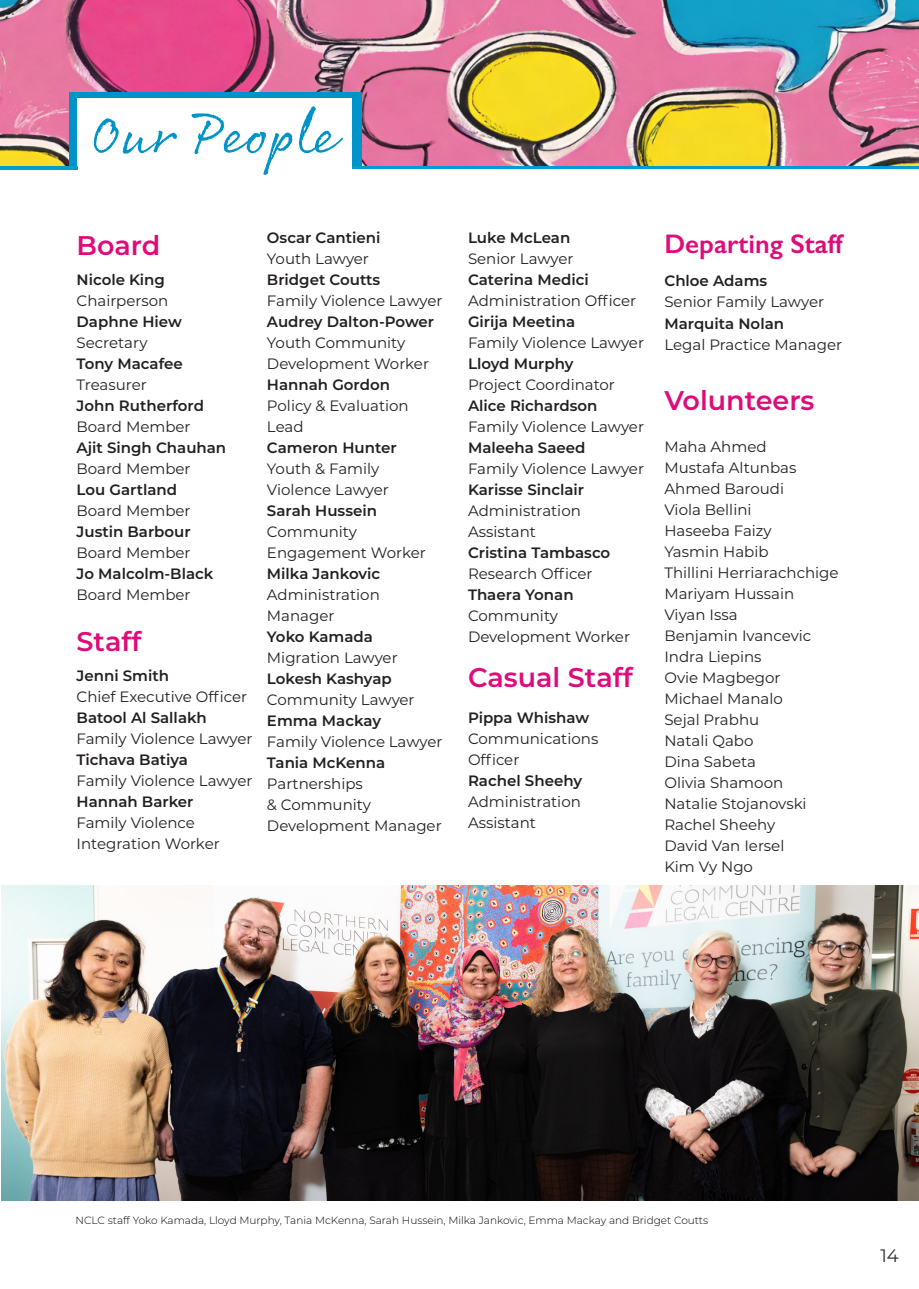
<style>
.page{position:relative;width:919px;height:1289px;background:#fff}
.page>*{position:absolute;margin:0;border:0;box-sizing:border-box;transform-origin:0 0}
.Headline_1{font:57px "Rollerscript Rough";letter-spacing:-.015em;color:#0093c9}
.Body_Text{font:600 27px "Montserrat";color:#df0b7b}
.Body_Text-2{font:600 27px "Gill Sans";color:#df0b7b}
.t1{font:18px "Montserrat";color:#312f30}
.Body_Text-3{font:15px/21px "Montserrat";color:#231f20}
.Body_Text-4{font:600 15px "Montserrat";color:#231f20}
.Body_Text-5{font:300 10.5px "Montserrat";color:#000}
</style>
<div class="page">
<img style="left:1px;top:885px;width:917px;height:315px">
<img style="left:0;top:0;width:918px;height:167px">
<div style="left:69px;top:92px;width:292px;height:76px;background:#0093c9"></div>
<div style="left:77px;top:98px;width:275px;height:86px;background:#fff"></div>
<hr style="left:352px;top:167px;width:566px;height:2px;background:#009dcf">
<hr style="left:0;top:166px;width:77px;height:4px;background:#009dcf">
<p class="Headline_1" style="left:93px;top:99px;width:252px">Our People</p>
<p class="Body_Text" style="left:77px;top:226px;width:85px">Board</p>
<p class="Body_Text-4" style="left:77px;top:269px;width:90px">Nicole King</p>
<p class="Body_Text-3" style="left:77px;top:289px;width:93px">Chairperson</p>
<p class="Body_Text-4" style="left:77px;top:311px;width:107px">Daphne Hiew</p>
<p class="Body_Text-3" style="left:77px;top:331px;width:72px">Secretary</p>
<p class="Body_Text-4" style="left:77px;top:353px;width:108px">Tony Macafee</p>
<p class="Body_Text-3" style="left:77px;top:373px;width:72px">Treasurer</p>
<p class="Body_Text-4" style="left:77px;top:395px;width:129px">John Rutherford</p>
<p class="Body_Text-3" style="left:77px;top:415px;width:115px">Board Member</p>
<p class="Body_Text-4" style="left:77px;top:437px;width:151px">Ajit Singh Chauhan</p>
<p class="Body_Text-3" style="left:77px;top:457px;width:115px">Board Member</p>
<p class="Body_Text-4" style="left:77px;top:479px;width:102px">Lou Gartland</p>
<p class="Body_Text-3" style="left:77px;top:499px;width:115px">Board Member</p>
<p class="Body_Text-4" style="left:77px;top:521px;width:116px">Justin Barbour</p>
<p class="Body_Text-3" style="left:77px;top:541px;width:115px">Board Member</p>
<p class="Body_Text-4" style="left:77px;top:563px;width:138px">Jo Malcolm-Black</p>
<p class="Body_Text-3" style="left:77px;top:583px;width:115px">Board Member</p>
<p class="Body_Text" style="left:77px;top:622px;width:66px">Staff</p>
<p class="Body_Text-4" style="left:77px;top:665px;width:94px">Jenni Smith</p>
<p class="Body_Text-3" style="left:77px;top:685px;width:172px">Chief Executive Officer</p>
<p class="Body_Text-4" style="left:77px;top:707px;width:132px">Batool Al Sallakh</p>
<p class="Body_Text-3" style="left:77px;top:727px;width:177px">Family Violence Lawyer</p>
<p class="Body_Text-4" style="left:77px;top:749px;width:113px">Tichava Batiya</p>
<p class="Body_Text-3" style="left:77px;top:769px;width:177px">Family Violence Lawyer</p>
<p class="Body_Text-4" style="left:77px;top:791px;width:118px">Hannah Barker</p>
<p class="Body_Text-3" style="left:77px;top:811px;width:120px">Family Violence</p>
<p class="Body_Text-3" style="left:77px;top:832px;width:145px">Integration Worker</p>
<p class="Body_Text-4" style="left:267px;top:227px;width:115px">Oscar Cantieni</p>
<p class="Body_Text-3" style="left:267px;top:248px;width:103px">Youth Lawyer</p>
<p class="Body_Text-4" style="left:267px;top:269px;width:115px">Bridget Coutts</p>
<p class="Body_Text-3" style="left:267px;top:290px;width:177px">Family Violence Lawyer</p>
<p class="Body_Text-4" style="left:267px;top:311px;width:169px">Audrey Dalton-Power</p>
<p class="Body_Text-3" style="left:267px;top:332px;width:163px">Youth Community<br>Development Worker</p>
<p class="Body_Text-4" style="left:267px;top:374px;width:124px">Hannah Gordon</p>
<p class="Body_Text-3" style="left:267px;top:395px;width:143px">Policy &amp; Evaluation<br>Lead</p>
<p class="Body_Text-4" style="left:267px;top:437px;width:131px">Cameron Hunter</p>
<p class="Body_Text-3" style="left:267px;top:458px;width:123px">Youth &amp; Family<br>Violence Lawyer</p>
<p class="Body_Text-4" style="left:267px;top:500px;width:111px">Sarah Hussein</p>
<p class="Body_Text-3" style="left:267px;top:521px;width:160px">Community<br>Engagement Worker</p>
<p class="Body_Text-4" style="left:267px;top:563px;width:115px">Milka Jankovic</p>
<p class="Body_Text-3" style="left:267px;top:584px;width:114px">Administration<br>Manager</p>
<p class="Body_Text-4" style="left:267px;top:626px;width:107px">Yoko Kamada</p>
<p class="Body_Text-3" style="left:267px;top:647px;width:132px">Migration Lawyer</p>
<p class="Body_Text-4" style="left:267px;top:668px;width:126px">Lokesh Kashyap</p>
<p class="Body_Text-3" style="left:267px;top:689px;width:149px">Community Lawyer</p>
<p class="Body_Text-4" style="left:267px;top:710px;width:116px">Emma Mackay</p>
<p class="Body_Text-3" style="left:267px;top:731px;width:177px">Family Violence Lawyer</p>
<p class="Body_Text-4" style="left:267px;top:752px;width:120px">Tania McKenna</p>
<p class="Body_Text-3" style="left:267px;top:773px;width:176px">Partnerships<br>&amp; Community<br>Development Manager</p>
<p class="Body_Text-4" style="left:468px;top:227px;width:104px">Luke McLean</p>
<p class="Body_Text-3" style="left:468px;top:248px;width:107px">Senior Lawyer</p>
<p class="Body_Text-4" style="left:468px;top:269px;width:122px">Caterina Medici</p>
<p class="Body_Text-3" style="left:468px;top:290px;width:170px">Administration Officer</p>
<p class="Body_Text-4" style="left:468px;top:311px;width:109px">Girija Meetina</p>
<p class="Body_Text-3" style="left:468px;top:332px;width:177px">Family Violence Lawyer</p>
<p class="Body_Text-4" style="left:468px;top:353px;width:107px">Lloyd Murphy</p>
<p class="Body_Text-3" style="left:468px;top:374px;width:148px">Project Coordinator</p>
<p class="Body_Text-4" style="left:468px;top:395px;width:131px">Alice Richardson</p>
<p class="Body_Text-3" style="left:468px;top:416px;width:177px">Family Violence Lawyer</p>
<p class="Body_Text-4" style="left:468px;top:437px;width:119px">Maleeha Saeed</p>
<p class="Body_Text-3" style="left:468px;top:458px;width:177px">Family Violence Lawyer</p>
<p class="Body_Text-4" style="left:468px;top:479px;width:118px">Karisse Sinclair</p>
<p class="Body_Text-3" style="left:468px;top:500px;width:114px">Administration<br>Assistant</p>
<p class="Body_Text-4" style="left:468px;top:542px;width:144px">Cristina Tambasco</p>
<p class="Body_Text-3" style="left:468px;top:563px;width:126px">Research Officer</p>
<p class="Body_Text-4" style="left:468px;top:584px;width:107px">Thaera Yonan</p>
<p class="Body_Text-3" style="left:468px;top:605px;width:163px">Community<br>Development Worker</p>
<p class="Body_Text" style="left:468px;top:658px;width:166px">Casual Staff</p>
<p class="Body_Text-4" style="left:468px;top:707px;width:123px">Pippa Whishaw</p>
<p class="Body_Text-3" style="left:468px;top:728px;width:132px">Communications<br>Officer</p>
<p class="Body_Text-4" style="left:468px;top:770px;width:116px">Rachel Sheehy</p>
<p class="Body_Text-3" style="left:468px;top:791px;width:114px">Administration<br>Assistant</p>
<p class="Body_Text-2" style="left:664px;top:228px;width:180px">Departing Staff</p>
<p class="Body_Text-4" style="left:664px;top:270px;width:104px">Chloe Adams</p>
<p class="Body_Text-3" style="left:664px;top:291px;width:161px">Senior Family Lawyer</p>
<p class="Body_Text-4" style="left:664px;top:312px;width:121px">Marquita Nolan</p>
<p class="Body_Text-3" style="left:664px;top:333px;width:179px">Legal Practice Manager</p>
<p class="Body_Text" style="left:664px;top:381px;width:152px">Volunteers</p>
<p class="Body_Text-3" style="left:664px;top:435px;width:104px">Maha Ahmed</p>
<p class="Body_Text-3" style="left:664px;top:456px;width:133px">Mustafa Altunbas</p>
<p class="Body_Text-3" style="left:664px;top:477px;width:121px">Ahmed Baroudi</p>
<p class="Body_Text-3" style="left:664px;top:498px;width:89px">Viola Bellini</p>
<p class="Body_Text-3" style="left:664px;top:519px;width:109px">Haseeba Faizy</p>
<p class="Body_Text-3" style="left:664px;top:540px;width:106px">Yasmin Habib</p>
<p class="Body_Text-3" style="left:664px;top:561px;width:176px">Thillini Herriarachchige</p>
<p class="Body_Text-3" style="left:664px;top:582px;width:131px">Mariyam Hussain</p>
<p class="Body_Text-3" style="left:664px;top:603px;width:75px">Viyan Issa</p>
<p class="Body_Text-3" style="left:664px;top:624px;width:148px">Benjamin Ivancevic</p>
<p class="Body_Text-3" style="left:664px;top:645px;width:99px">Indra Liepins</p>
<p class="Body_Text-3" style="left:664px;top:666px;width:118px">Ovie Magbegor</p>
<p class="Body_Text-3" style="left:664px;top:687px;width:120px">Michael Manalo</p>
<p class="Body_Text-3" style="left:664px;top:708px;width:96px">Sejal Prabhu</p>
<p class="Body_Text-3" style="left:664px;top:729px;width:90px">Natali Qabo</p>
<p class="Body_Text-3" style="left:664px;top:750px;width:93px">Dina Sabeta</p>
<p class="Body_Text-3" style="left:664px;top:771px;width:120px">Olivia Shamoon</p>
<p class="Body_Text-3" style="left:664px;top:792px;width:144px">Natalie Stojanovski</p>
<p class="Body_Text-3" style="left:664px;top:813px;width:112px">Rachel Sheehy</p>
<p class="Body_Text-3" style="left:664px;top:834px;width:121px">David Van Iersel</p>
<p class="Body_Text-3" style="left:664px;top:855px;width:90px">Kim Vy Ngo</p>
<p class="Body_Text-5" style="left:75px;top:1213px;width:634px">NCLC staff Yoko Kamada, Lloyd Murphy, Tania McKenna, Sarah Hussein, Milka Jankovic, Emma Mackay and Bridget Coutts</p>
<p class="t1" style="left:880px;top:1242px;width:20px">14</p>
</div>
